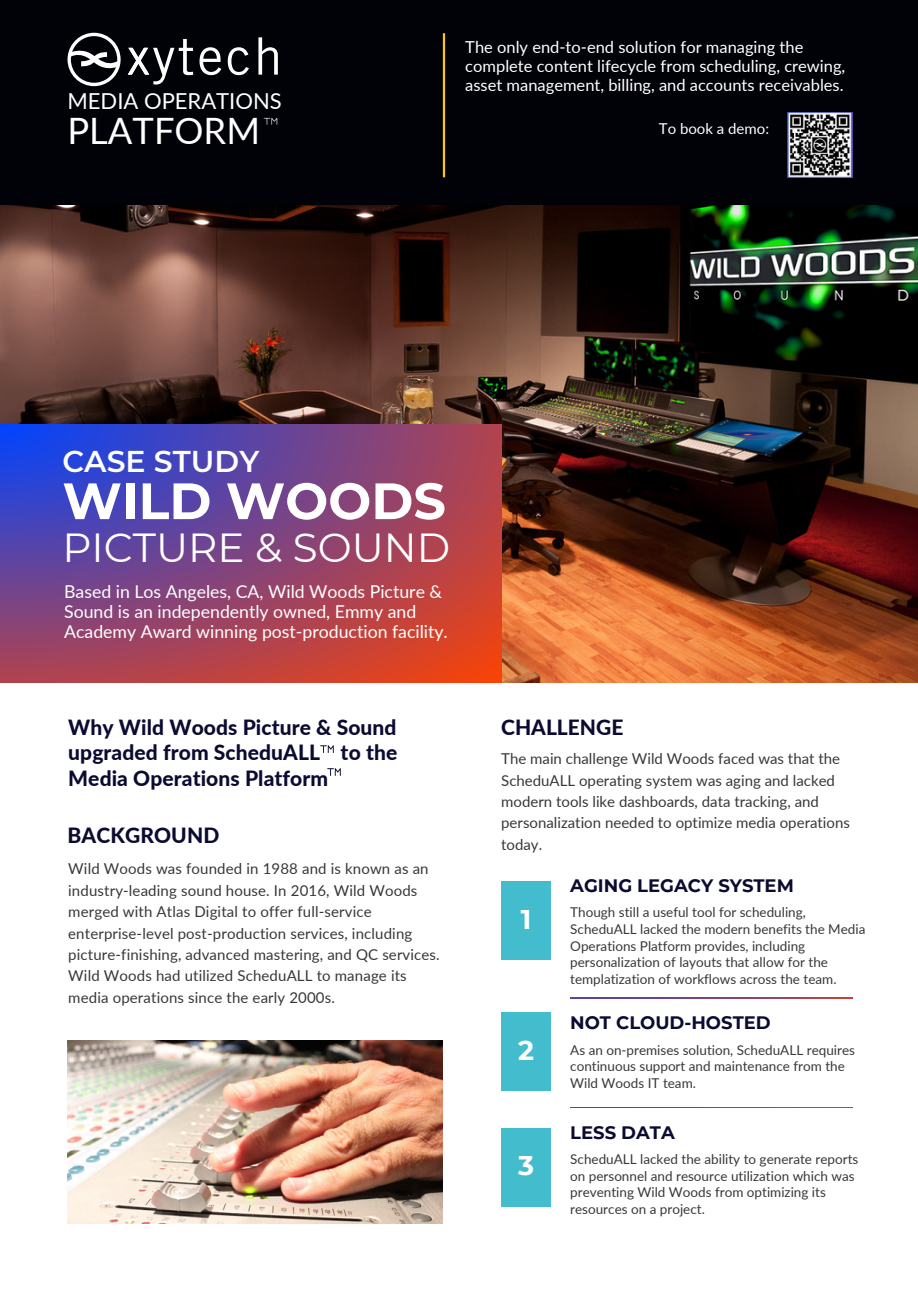
<style>
.page{position:relative;width:918px;height:1289px;background:#fff}
.page>*{position:absolute;margin:0;border:0;box-sizing:border-box;transform-origin:0 0}
.t1{font:700 51px "Montserrat";color:#fff}
.t2{font:40.5px "Montserrat";color:#fff}
.t3{font:36.3px "Lato";color:#fff}
.t4{font:600 30px "Montserrat";color:#fff}
.t5{font:700 27px "Montserrat";color:#fff}
.t6{font:22.05px "Lato";color:#fff}
.t7{font:800 21px/25.8px "Lato";letter-spacing:.005em;color:#0b0b32;text-align:justify}
.t8{font:700 18px "Montserrat";color:#0b0b32}
.t9{font:17.7px/20.2px "Lato";color:#fff}
.t10{font:16.5px/19.2px "Lato";color:#fff}
.t11{font:15px/21.3px "Lato";letter-spacing:.01em;color:#383837}
.t12{font:15px "Lato";color:#fff}
.t13{font:13.5px/16.8px "Lato";color:#383837}
</style>
<div class="page">
<img style="left:0;top:205px;width:918px;height:477px">
<div style="left:0;top:0;width:918px;height:205px;background:#010108"></div>
<img style="left:68px;top:1040px;width:374px;height:182px">
<hr style="left:570px;top:997px;width:282px;height:1px;background:#bfbfbf">
<hr style="left:570px;top:1106px;width:282px;height:1px;background:#bfbfbf">
<svg style="left:0;top:424px;width:501px;height:259px;background:#884376"></svg>
<svg style="left:258px;top:37px;width:20px;height:38px"></svg>
<svg style="left:228px;top:47px;width:21px;height:28px"></svg>
<svg style="left:200px;top:47px;width:21px;height:28px"></svg>
<svg style="left:128px;top:39px;width:65px;height:45px"></svg>
<svg style="left:68px;top:33px;width:53px;height:53px"></svg>
<svg style="left:264px;top:118px;width:13px;height:7px"></svg>
<div style="left:501px;top:1127px;width:50px;height:78px;background:#43bccd"></div>
<div style="left:501px;top:1012px;width:50px;height:78px;background:#43bccd"></div>
<div style="left:501px;top:881px;width:50px;height:78px;background:#43bccd"></div>
<hr style="left:443px;top:33px;width:2px;height:144px;background:#f9c80e">
<img style="left:787px;top:112px;width:66px;height:66px">
<svg style="left:320px;top:745px;width:14px;height:8px"></svg>
<svg style="left:327px;top:768px;width:14px;height:7px"></svg>
<p class="t6" style="left:68px;top:87px;width:216px">MEDIA OPERATIONS</p>
<p class="t3" style="left:68px;top:108px;width:194px">PLATFORM</p>
<p class="t10" style="left:465px;top:37px;width:382px">The only end-to-end solution for managing the complete content lifecycle from scheduling, crewing, asset management, billing, and accounts receivables.</p>
<p class="t12" style="left:659px;top:119px;width:112px">To book a demo:</p>
<p class="t4" style="left:63px;top:442px;width:198px">CASE STUDY</p>
<p class="t1" style="left:63px;top:469px;width:385px">WILD WOODS</p>
<p class="t2" style="left:63px;top:522px;width:389px">PICTURE &amp; SOUND</p>
<p class="t9" style="left:64px;top:580px;width:385px">Based in Los Angeles, CA, Wild Woods Picture &amp;<br>Sound is an independently owned, Emmy and<br>Academy Award winning post-production facility.</p>
<p class="t7" style="left:68px;top:713px;width:331px">Why Wild Woods Picture &amp; Sound upgraded from ScheduALL to the Media Operations Platform</p>
<p class="t7" style="left:68px;top:822px;width:153px">BACKGROUND</p>
<p class="t11" style="left:68px;top:857px;width:373px">Wild Woods was founded in 1988 and is known as an industry-leading sound house. In 2016, Wild Woods merged with Atlas Digital to offer full-service enterprise-level post-production services, including picture-finishing, advanced mastering, and QC services.<br>Wild Woods had utilized ScheduALL to manage its media operations since the early 2000s.</p>
<p class="t7" style="left:501px;top:714px;width:124px">CHALLENGE</p>
<p class="t11" style="left:501px;top:747px;width:350px">The main challenge Wild Woods faced was that the ScheduALL operating system was aging and lacked modern tools like dashboards, data tracking, and personalization needed to optimize media operations today.</p>
<p class="t8" style="left:570px;top:874px;width:225px">AGING LEGACY SYSTEM</p>
<p class="t5" style="left:521px;top:902px;width:12px">1</p>
<p class="t13" style="left:570px;top:903px;width:297px">Though still a useful tool for scheduling, ScheduALL lacked the modern benefits the Media Operations Platform provides, including personalization of layouts that allow for the templatization of workflows across the team.</p>
<p class="t8" style="left:570px;top:1011px;width:202px">NOT CLOUD-HOSTED</p>
<p class="t5" style="left:518px;top:1033px;width:17px">2</p>
<p class="t13" style="left:570px;top:1040px;width:286px">As an on-premises solution, ScheduALL requires continuous support and maintenance from the<br>Wild Woods IT team.</p>
<p class="t8" style="left:570px;top:1121px;width:106px">LESS DATA</p>
<p class="t5" style="left:518px;top:1148px;width:17px">3</p>
<p class="t13" style="left:570px;top:1149px;width:290px">ScheduALL lacked the ability to generate reports on personnel and resource utilization which was preventing Wild Woods from optimizing its resources on a project.</p>
</div>
